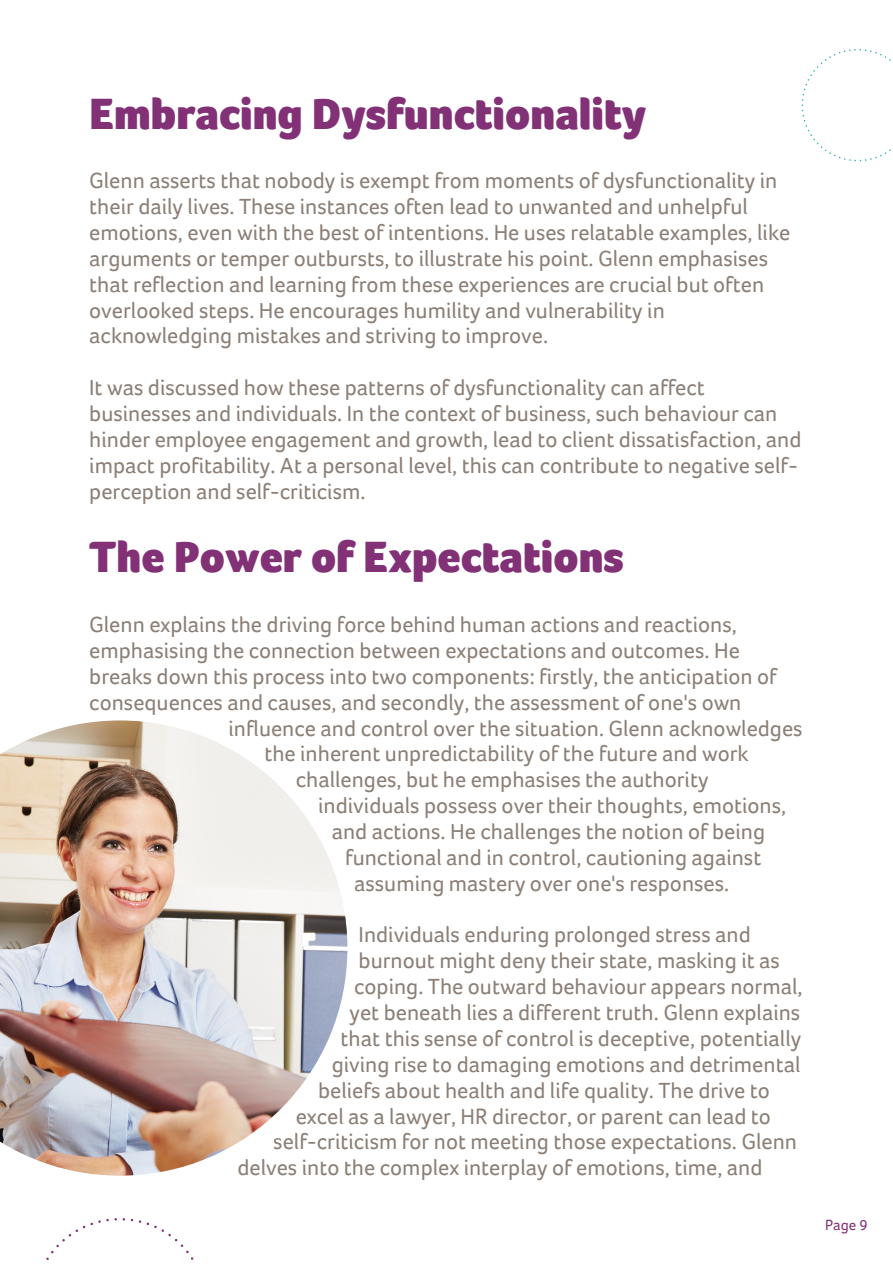
<style>
.page{position:relative;width:893px;height:1264px;background:#fff}
.page>*{position:absolute;margin:0;border:0;box-sizing:border-box;transform-origin:0 0}
.t1{font:900 45px "Foco";color:#833177}
.t2{font:22.5px/25.8px "Foco";color:#8b7f76}
.t3{font:15px "Foco";color:#833177}
</style>
<div class="page">
<svg style="left:801px;top:49px;width:90px;height:112px"></svg>
<img style="left:0;top:720px;width:347px;height:455px">
<svg style="left:46px;top:1218px;width:148px;height:42px"></svg>
<p class="t1" style="left:89px;top:89px;width:558px">Embracing Dysfunctionality</p>
<p class="t2" style="left:89px;top:168px;width:702px">Glenn asserts that nobody is exempt from moments of dysfunctionality in their daily lives. These instances often lead to unwanted and unhelpful emotions, even with the best of intentions. He uses relatable examples, like arguments or temper outbursts, to illustrate his point. Glenn emphasises that reflection and learning from these experiences are crucial but often overlooked steps. He encourages humility and vulnerability in acknowledging mistakes and striving to improve.</p>
<p class="t2" style="left:89px;top:375px;width:713px">It was discussed how these patterns of dysfunctionality can affect businesses and individuals. In the context of business, such behaviour can hinder employee engagement and growth, lead to client dissatisfaction, and impact profitability. At a personal level, this can contribute to negative self&shy;perception and self-criticism.</p>
<p class="t1" style="left:89px;top:532px;width:536px">The Power of Expectations</p>
<p class="t2" style="left:89px;top:611px;width:689px">Glenn explains the driving force behind human actions and reactions, emphasising the connection between expectations and outcomes. He breaks down this process into two components: firstly, the anticipation of consequences and causes, and secondly, the assessment of one's own</p>
<p class="t2" style="left:228px;top:715px;width:575px">influence and control over the situation. Glenn acknowledges</p>
<p class="t2" style="left:264px;top:741px;width:485px">the inherent unpredictability of the future and work</p>
<p class="t2" style="left:296px;top:766px;width:414px">challenges, but he emphasises the authority</p>
<p class="t2" style="left:318px;top:792px;width:469px">individuals possess over their thoughts, emotions,</p>
<p class="t2" style="left:331px;top:818px;width:435px">and actions. He challenges the notion of being</p>
<p class="t2" style="left:345px;top:844px;width:417px">functional and in control, cautioning against</p>
<p class="t2" style="left:354px;top:870px;width:376px">assuming mastery over one's responses.</p>
<p class="t2" style="left:358px;top:922px;width:394px">Individuals enduring prolonged stress and</p>
<p class="t2" style="left:358px;top:947px;width:423px">burnout might deny their state, masking it as</p>
<p class="t2" style="left:354px;top:973px;width:450px">coping. The outward behaviour appears normal,</p>
<p class="t2" style="left:349px;top:999px;width:452px">yet beneath lies a different truth. Glenn explains</p>
<p class="t2" style="left:340px;top:1025px;width:462px">that this sense of control is deceptive, potentially</p>
<p class="t2" style="left:331px;top:1051px;width:470px">giving rise to damaging emotions and detrimental</p>
<p class="t2" style="left:318px;top:1077px;width:453px">beliefs about health and life quality. The drive to</p>
<p class="t2" style="left:296px;top:1102px;width:476px">excel as a lawyer, HR director, or parent can lead to</p>
<p class="t2" style="left:273px;top:1128px;width:525px">self-criticism for not meeting those expectations. Glenn</p>
<p class="t2" style="left:237px;top:1154px;width:526px">delves into the complex interplay of emotions, time, and</p>
<p class="t3" style="left:825px;top:1216px;width:44px">Page 9</p>
</div>
